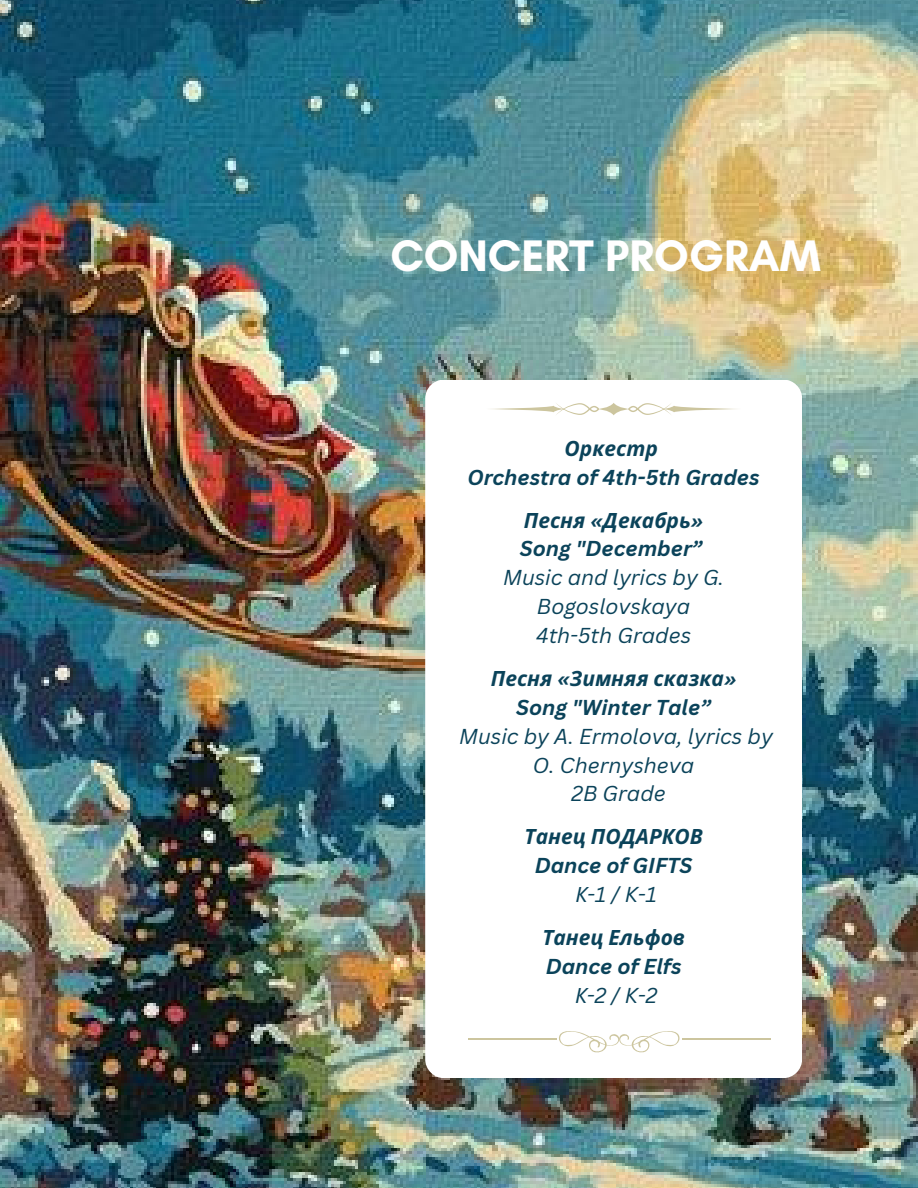
<style>
.page{position:relative;width:918px;height:1188px;background:#fff}
.page>*{position:absolute;margin:0;border:0;box-sizing:border-box;transform-origin:0 0}
.t1{font:700 45px "Glacial Indifference";color:#fff}
.t2{font:italic 21px/28.8px "Canva Sans";color:#0b435a;text-align:center}
.t3{font:italic 700 21px/28.8px "Canva Sans";color:#0b435a;text-align:center}
.t4{font:italic 700 21px "Noto Sans";color:#0b435a}
.s1{font-family:"Noto Sans"}
.s2{font-family:"Canva Sans"}
</style>
<div class="page">
<img style="left:0;top:0;width:918px;height:1188px">
<div style="left:425px;top:380px;width:377px;height:698px;background:#fff;border-radius:19px"></div>
<hr style="left:682px;top:1038px;width:88px;height:2px;background:#ccc59e">
<hr style="left:468px;top:1038px;width:89px;height:2px;background:#ccc59e">
<svg style="left:559px;top:1031px;width:121px;height:22px"></svg>
<svg style="left:597px;top:403px;width:33px;height:12px"></svg>
<svg style="left:628px;top:403px;width:107px;height:12px"></svg>
<svg style="left:492px;top:403px;width:107px;height:12px"></svg>
<p class="t1" style="left:390px;top:228px;width:432px">CONCERT PROGRAM</p>
<h1 class="t3" style="left:467px;top:433px;width:294px"><span class="s1">Оркестр<br></span>Orchestra of 4th-5th Grades</h1>
<p class="t4" style="left:524px;top:505px;width:181px">Песня <span class="s2">«</span>Декабрь<span class="s2">»</span></p>
<h2 class="t3" style="left:520px;top:534px;width:184px">Song "December”</h2>
<p class="t2" style="left:503px;top:563px;width:223px">Music and lyrics by G.<br>Bogoslovskaya</p>
<p class="t2" style="left:536px;top:620px;width:157px">4th-5th Grades</p>
<p class="t4" style="left:491px;top:663px;width:247px">Песня <span class="s2">«</span>Зимняя сказка<span class="s2">»</span></p>
<p class="t3" style="left:516px;top:692px;width:196px">Song "Winter Tale”</p>
<p class="t2" style="left:459px;top:721px;width:315px">Music by A. Ermolova, lyrics by<br>O. Chernysheva</p>
<p class="t2" style="left:572px;top:779px;width:96px">2B Grade</p>
<p class="t4" style="left:525px;top:822px;width:180px">Танец ПОДАРКОВ</p>
<p class="t3" style="left:535px;top:851px;width:159px">Dance of GIFTS</p>
<p class="t2" style="left:575px;top:879px;width:83px"><span class="s1">К</span>-1 / K-1</p>
<p class="t4" style="left:542px;top:922px;width:144px">Танец Ельфов</p>
<p class="t3" style="left:546px;top:951px;width:137px">Dance of Elfs</p>
<p class="t2" style="left:575px;top:980px;width:84px"><span class="s1">К</span>-2 / K-2</p>
</div>
